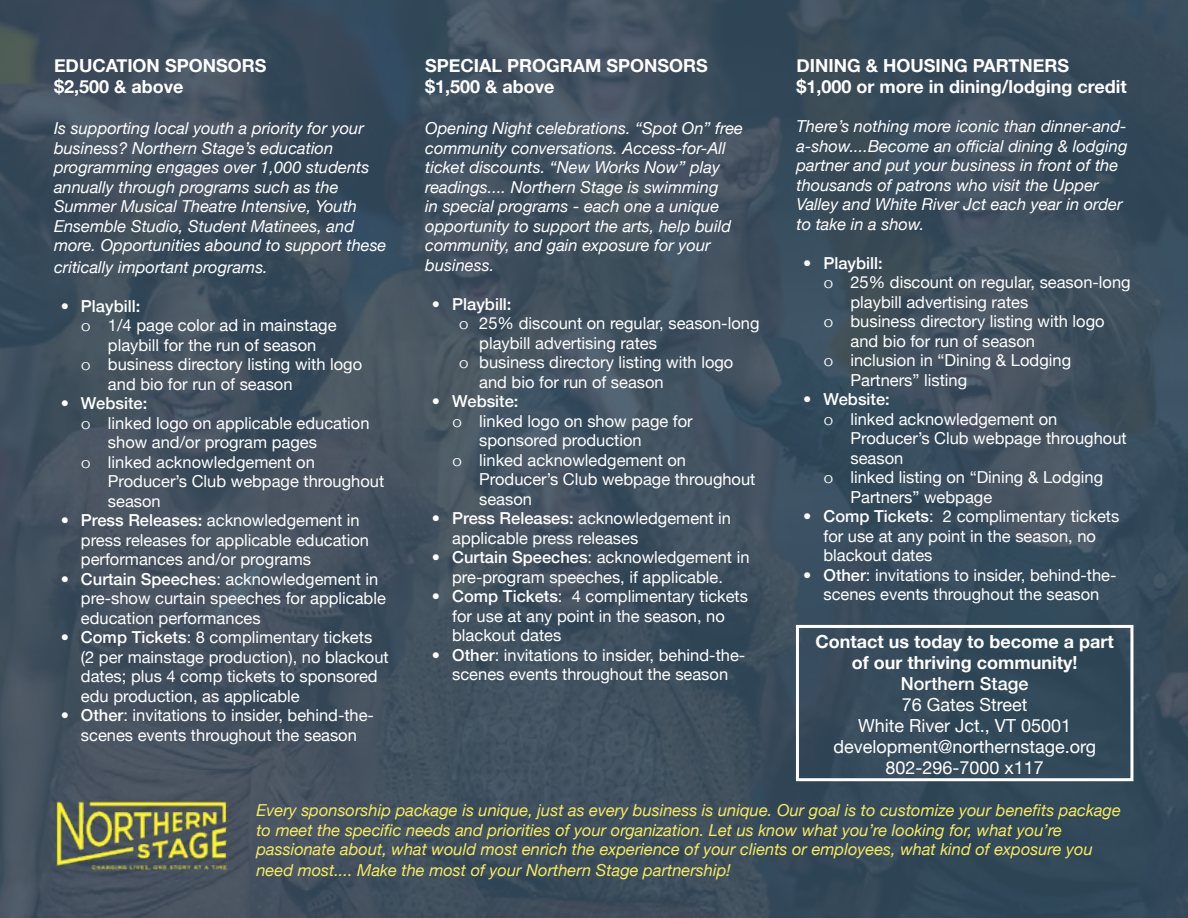
<style>
.page{position:relative;width:1188px;height:918px;background:#fff}
.page>*{position:absolute;margin:0;border:0;box-sizing:border-box;transform-origin:0 0}
.t1{font:700 18px/21.6px "Helvetica Neue";color:#fff}
.t2{font:18px/21px "Helvetica Neue";color:#fff;text-align:center}
.t3{font:500 18px "Helvetica Neue";letter-spacing:.005em;color:#fff}
.t4{font:16.5px/19.5px "Helvetica Neue";color:#fff}
.t5{font:italic 16.5px/19.5px "Helvetica Neue";color:#fff}
.t6{font:italic 16.5px/19.5px "Helvetica Neue";color:#f7eb5f}
.t7{font:500 16.5px "Helvetica Neue";color:#fff}
.s1{font-family:"Avenir Next"}
.s2{font-weight:500}
</style>
<div class="page">
<img style="left:0;top:0;width:1188px;height:918px">
<div style="left:796px;top:625px;width:337px;height:156px;border:3px solid #fff"></div>
<img style="left:54px;top:800px;width:186px;height:78px">
<p class="t1" style="left:54px;top:55px;width:214px">EDUCATION SPONSORS $2,500 &amp; above</p>
<p class="t5" style="left:54px;top:120px;width:334px">Is supporting local youth a priority for your business? Northern Stage’s education programming engages over 1,000 students annually through programs such as the Summer Musical Theatre Intensive, Youth Ensemble Studio, Student Matinees, and more. Opportunities abound to support these</p>
<p class="t5" style="left:54px;top:258px;width:215px">critically important programs.</p>
<p class="t7" style="left:61px;top:293px;width:81px">• Playbill:</p>
<p class="t4" style="left:81px;top:317px;width:257px"><span class="s1">o</span> 1/4 page color ad in mainstage</p>
<p class="t4" style="left:108px;top:336px;width:210px">playbill for the run of season</p>
<p class="t4" style="left:81px;top:356px;width:283px"><span class="s1">o</span> business directory listing with logo</p>
<p class="t4" style="left:108px;top:375px;width:186px">and bio for run of season</p>
<p class="t7" style="left:61px;top:390px;width:88px">• Website:</p>
<p class="t4" style="left:81px;top:414px;width:290px"><span class="s1">o</span> linked logo on applicable education</p>
<p class="t4" style="left:108px;top:434px;width:211px">show and/or program pages</p>
<p class="t4" style="left:81px;top:453px;width:235px"><span class="s1">o</span> linked acknowledgement on</p>
<p class="t4" style="left:108px;top:473px;width:278px">Producer’s Club webpage throughout</p>
<p class="t4" style="left:108px;top:492px;width:54px">season</p>
<p class="t4" style="left:81px;top:512px;width:290px;text-indent:-20px"><span class="s2">• Press Releases:</span> acknowledgement in press releases for applicable education performances and/or programs</p>
<p class="t4" style="left:81px;top:570px;width:306px;text-indent:-20px"><span class="s2">• Curtain Speeches</span>: acknowledgement in pre-show curtain speeches for applicable education performances</p>
<p class="t4" style="left:81px;top:629px;width:309px;text-indent:-20px"><span class="s2">• Comp Tickets</span>: 8 complimentary tickets (2 per mainstage production), no blackout dates; plus 4 comp tickets to sponsored edu production, as applicable</p>
<p class="t4" style="left:61px;top:707px;width:315px;text-align:center"><span class="s2">• Other</span>: invitations to insider, behind-the&shy;scenes events throughout the season</p>
<p class="t1" style="left:425px;top:55px;width:284px">SPECIAL PROGRAM SPONSORS $1,500 &amp; above</p>
<p class="t5" style="left:425px;top:120px;width:319px">Opening Night celebrations. “Spot On” free community conversations. Access-for-All ticket discounts. “New Works Now” play readings.... Northern Stage is swimming<br>in special programs - each one a unique opportunity to support the arts, help build community, and gain exposure for your business.</p>
<p class="t7" style="left:432px;top:291px;width:81px">• Playbill:</p>
<p class="t4" style="left:459px;top:315px;width:302px"><span class="s1">o</span> 25% discount on regular, season-long</p>
<p class="t4" style="left:479px;top:334px;width:179px">playbill advertising rates</p>
<p class="t4" style="left:459px;top:354px;width:276px"><span class="s1">o</span> business directory listing with logo</p>
<p class="t4" style="left:479px;top:373px;width:186px">and bio for run of season</p>
<p class="t7" style="left:432px;top:388px;width:88px">• Website:</p>
<p class="t4" style="left:452px;top:412px;width:242px"><span class="s1">o</span> linked logo on show page for</p>
<p class="t4" style="left:479px;top:432px;width:164px">sponsored production</p>
<p class="t4" style="left:452px;top:451px;width:235px"><span class="s1">o</span> linked acknowledgement on</p>
<p class="t4" style="left:479px;top:471px;width:278px">Producer’s Club webpage throughout</p>
<p class="t4" style="left:479px;top:490px;width:54px">season</p>
<p class="t4" style="left:452px;top:510px;width:280px;text-indent:-20px"><span class="s2">• Press Releases:</span> acknowledgement in applicable press releases</p>
<p class="t4" style="left:432px;top:549px;width:319px;text-align:center"><span class="s2">• Curtain Speeches</span>: acknowledgement in pre-program speeches, if applicable.</p>
<p class="t4" style="left:452px;top:588px;width:297px;text-indent:-20px"><span class="s2">• Comp Tickets</span>: 4 complimentary tickets for use at any point in the season, no blackout dates</p>
<p class="t4" style="left:432px;top:646px;width:315px;text-align:center"><span class="s2">• Other</span>: invitations to insider, behind-the&shy;scenes events throughout the season</p>
<p class="t1" style="left:796px;top:55px;width:332px">DINING &amp; HOUSING PARTNERS $1,000 or more in dining/lodging credit</p>
<p class="t5" style="left:796px;top:117px;width:333px">There’s nothing more iconic than dinner-and&shy;a-show....Become an official dining &amp; lodging partner and put your business in front of the thousands of patrons who visit the Upper Valley and White River Jct each year in order to take in a show.</p>
<p class="t7" style="left:803px;top:250px;width:81px">• Playbill:</p>
<p class="t4" style="left:823px;top:274px;width:309px"><span class="s1">o</span> 25% discount on regular, season-long</p>
<p class="t4" style="left:850px;top:293px;width:179px">playbill advertising rates</p>
<p class="t4" style="left:823px;top:313px;width:283px"><span class="s1">o</span> business directory listing with logo</p>
<p class="t4" style="left:850px;top:332px;width:186px">and bio for run of season</p>
<p class="t4" style="left:823px;top:352px;width:249px"><span class="s1">o</span> inclusion in “Dining &amp; Lodging</p>
<p class="t4" style="left:850px;top:371px;width:118px">Partners” listing</p>
<p class="t7" style="left:803px;top:386px;width:88px">• Website:</p>
<p class="t4" style="left:823px;top:410px;width:235px"><span class="s1">o</span> linked acknowledgement on</p>
<p class="t4" style="left:850px;top:430px;width:278px">Producer’s Club webpage throughout</p>
<p class="t4" style="left:850px;top:449px;width:54px">season</p>
<p class="t4" style="left:823px;top:469px;width:281px"><span class="s1">o</span> linked listing on “Dining &amp; Lodging</p>
<p class="t4" style="left:850px;top:488px;width:143px">Partners” webpage</p>
<p class="t4" style="left:823px;top:508px;width:297px;text-indent:-20px"><span class="s2">• Comp Tickets</span>: 2 complimentary tickets for use at any point in the season, no blackout dates</p>
<p class="t4" style="left:803px;top:566px;width:315px;text-align:center"><span class="s2">• Other</span>: invitations to insider, behind-the&shy;scenes events throughout the season</p>
<p class="t1" style="left:816px;top:631px;width:300px;line-height:21px;text-align:center">Contact us today to become a part of our thriving community!</p>
<p class="t3" style="left:901px;top:669px;width:129px">Northern Stage</p>
<p class="t2" style="left:833px;top:695px;width:264px">76 Gates Street<br>White River Jct., VT 05001 development@northernstage.org<br>802-296-7000 x117</p>
<p class="t6" style="left:256px;top:801px;width:866px">Every sponsorship package is unique, just as every business is unique. Our goal is to customize your benefits package to meet the specific needs and priorities of your organization. Let us know what you’re looking for, what you’re passionate about, what would most enrich the experience of your clients or employees, what kind of exposure you</p>
<p class="t6" style="left:256px;top:862px;width:476px">need most.... Make the most of your Northern Stage partnership!</p>
</div>
